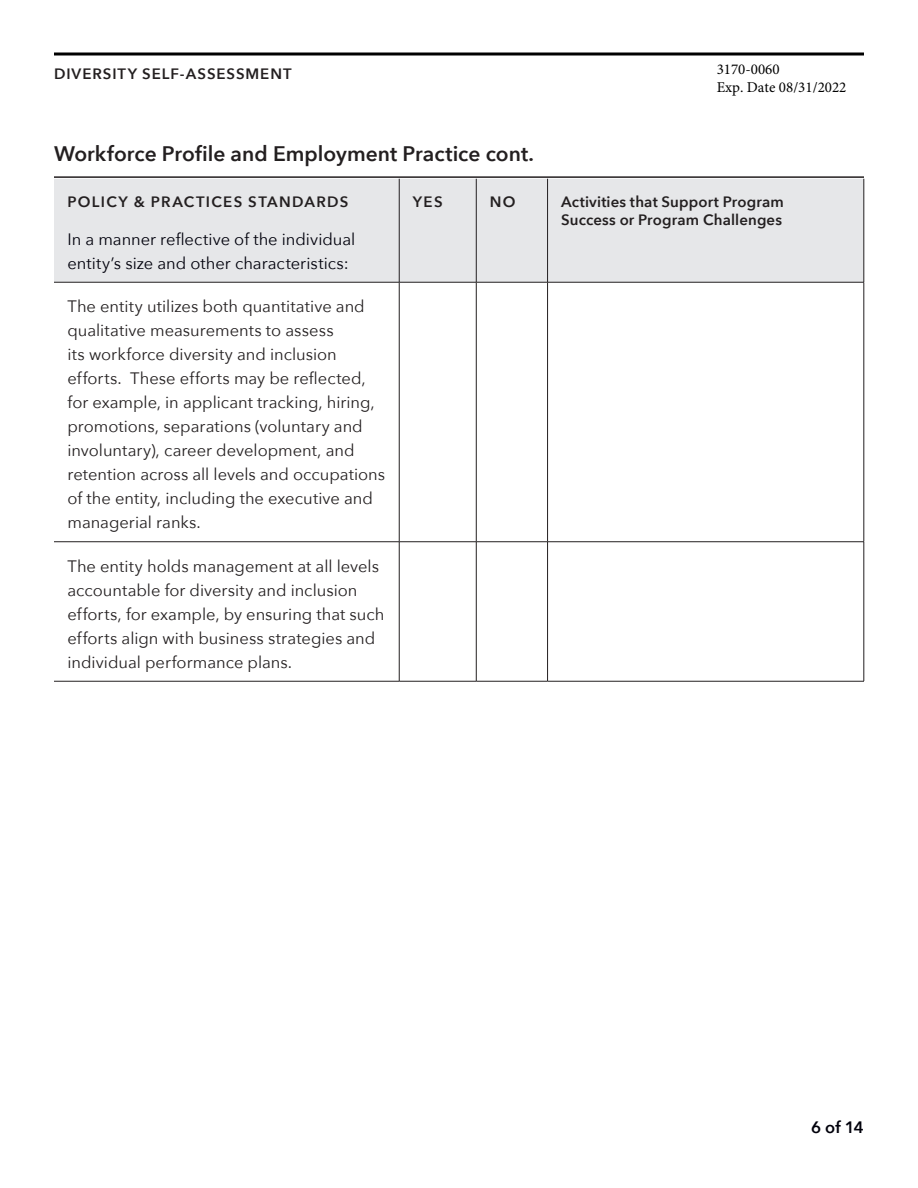
<style>
.page{position:relative;width:918px;height:1188px;background:#fff}
.page>*{position:absolute;margin:0;border:0;box-sizing:border-box;transform-origin:0 0}
.t1{font:600 21px "Avenir Next";color:#231f20}
.t2{font:16.5px/24px "Avenir Next";color:#231f20}
.t3{font:16.5px/24px "Avenir Next";color:#00000b}
.t4{font:600 16.5px "Avenir Next";color:#00000b}
.t5{font:600 15px/18px "Avenir Next";letter-spacing:.01em;color:#231f20}
.t6{font:600 15px "Avenir Next";letter-spacing:.045em;color:#231f20}
.t7{font:600 15px "Avenir Next";letter-spacing:.085em;color:#231f20}
.t8{font:15px/18px "Minion Pro";color:#000}
.s1{color:#e6e7e9}
</style>
<div class="page">
<svg style="left:54px;top:52px;width:810px;height:4px;background:#3f3f3f"></svg>
<hr style="left:54px;top:176px;width:810px;height:2px;background:#231f20">
<div style="left:54px;top:179px;width:810px;height:103px;background:#e6e7e9"></div>
<hr style="left:54px;top:282px;width:345px;height:1px;background:#231f20">
<hr style="left:399px;top:282px;width:77px;height:1px;background:#231f20">
<hr style="left:399px;top:282px;width:1px;height:260px;background:#231f20">
<hr style="left:476px;top:282px;width:72px;height:1px;background:#231f20">
<hr style="left:476px;top:282px;width:1px;height:260px;background:#231f20">
<hr style="left:548px;top:282px;width:316px;height:1px;background:#231f20">
<hr style="left:547px;top:282px;width:1px;height:260px;background:#231f20">
<hr style="left:399px;top:542px;width:1px;height:139px;background:#231f20">
<hr style="left:476px;top:542px;width:1px;height:139px;background:#231f20">
<hr style="left:547px;top:542px;width:1px;height:139px;background:#231f20">
<hr style="left:54px;top:541px;width:345px;height:1px;background:#231f20">
<hr style="left:399px;top:541px;width:77px;height:1px;background:#231f20">
<hr style="left:476px;top:541px;width:72px;height:1px;background:#231f20">
<hr style="left:548px;top:541px;width:316px;height:1px;background:#231f20">
<hr style="left:476px;top:179px;width:1px;height:103px;background:#231f20">
<hr style="left:547px;top:179px;width:1px;height:103px;background:#231f20">
<hr style="left:864px;top:179px;width:1px;height:103px;background:#231f20">
<hr style="left:399px;top:179px;width:1px;height:103px;background:#231f20">
<hr style="left:54px;top:681px;width:345px;height:1px;background:#231f20">
<hr style="left:399px;top:681px;width:77px;height:1px;background:#231f20">
<hr style="left:476px;top:681px;width:72px;height:1px;background:#231f20">
<hr style="left:548px;top:681px;width:316px;height:1px;background:#231f20">
<hr style="left:864px;top:282px;width:1px;height:260px;background:#231f20">
<hr style="left:864px;top:542px;width:1px;height:139px;background:#231f20">
<p class="t6" style="left:54px;top:61px;width:239px">DIVERSITY SELF-ASSESSMENT</p>
<p class="t8" style="left:717px;top:60px;width:131px">3170-0060<br>Exp. Date 08/31/2022</p>
<p class="t1" style="left:54px;top:135px;width:481px">Workforce Profile and Employment Practice cont.</p>
<p class="t7" style="left:68px;top:189px;width:303px">POLICY &amp; PRACTICES STANDARDS<span class="s1">L]]</span></p>
<p class="t3" style="left:68px;top:226px;width:289px">In a manner reflective of the individual entity’s size and other characteristics:</p>
<p class="t6" style="left:413px;top:189px;width:37px">YES<span class="s1">.</span></p>
<p class="t6" style="left:490px;top:189px;width:32px">NO<span class="s1">.</span></p>
<p class="t5" style="left:561px;top:193px;width:224px">Activities that Support Program<br>Success or Program Challenges</p>
<p class="t2" style="left:68px;top:294px;width:319px">The entity utilizes both quantitative and qualitative measurements to assess<br>its workforce diversity and inclusion efforts. These efforts may be reflected, for example, in applicant tracking, hiring, promotions, separations (voluntary and involuntary), career development, and retention across all levels and occupations of the entity, including the executive and managerial ranks.</p>
<p class="t2" style="left:68px;top:553px;width:319px">The entity holds management at all levels accountable for diversity and inclusion efforts, for example, by ensuring that such efforts align with business strategies and individual performance plans.</p>
<p class="t4" style="left:811px;top:1113px;width:54px">6 of 14</p>
</div>
